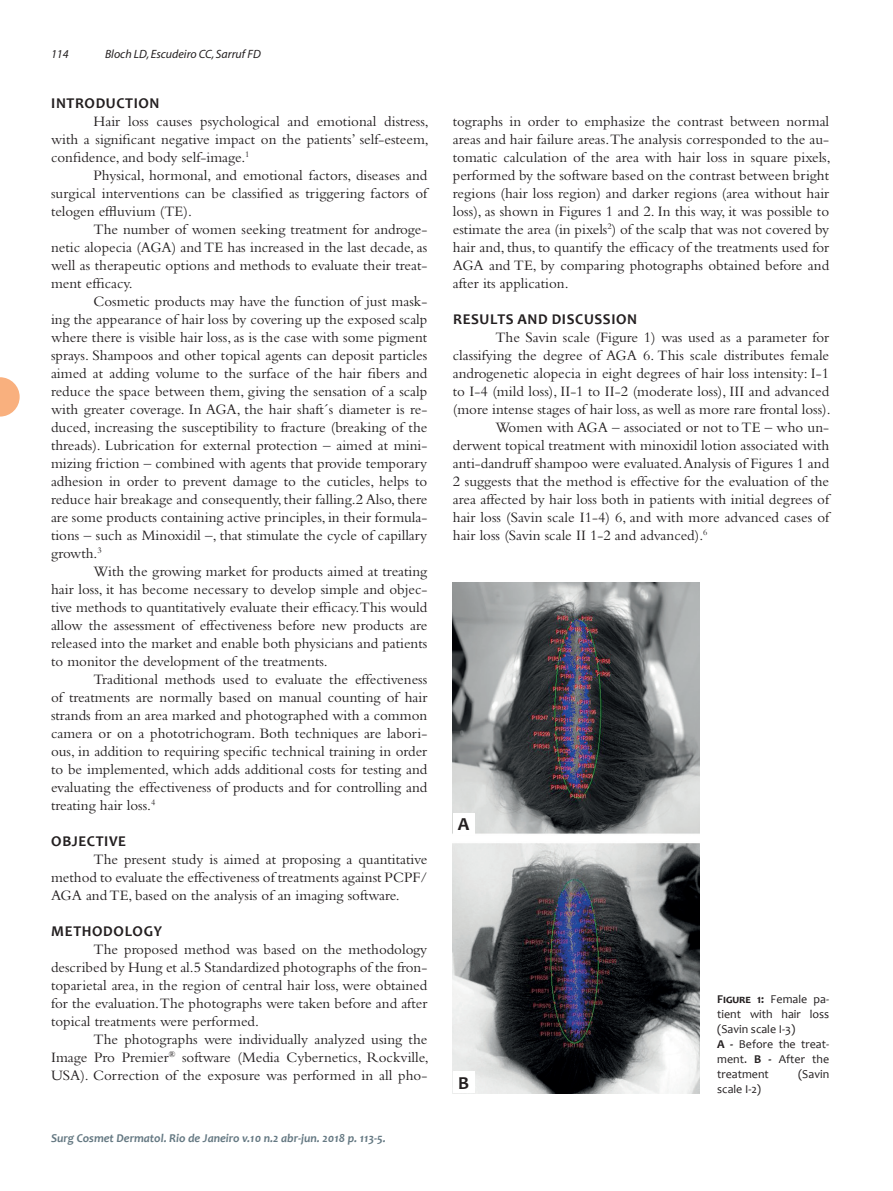
<style>
.page{position:relative;width:893px;height:1191px;background:#fff}
.page>*{position:absolute;margin:0;border:0;box-sizing:border-box;transform-origin:0 0}
.t1{font:700 18.3px "Candara";color:#231f20}
.Surgical-ING_-_2016{font:15px/18px "Bembo";color:#231f20;text-align:justify}
.Normal__Web{font:700 15px "Candara";letter-spacing:.04em;color:#231f20}
.t2{font:12px/15px "Candara";color:#231f20;text-align:justify}
.t3{font:italic 700 12px "Candara";color:#647882}
.t4{font:italic 12px "Myriad";color:#231f20}
.s1{font-weight:700}
</style>
<div class="page">
<svg style="left:0;top:377px;width:20px;height:39px"></svg>
<img style="left:453px;top:583px;width:246px;height:510px">
<div style="left:453px;top:1071px;width:21px;height:22px;background:#fff"></div>
<div style="left:453px;top:813px;width:21px;height:21px;background:#fff"></div>
<p class="t4" style="left:51px;top:48px;width:19px">114</p>
<p class="t4" style="left:105px;top:48px;width:157px">Bloch LD, Escudeiro CC, Sarruf FD</p>
<p class="Normal__Web" style="left:51px;top:94px;width:110px">INTRODUCTION</p>
<p class="Surgical-ING_-_2016" style="left:51px;top:112px;width:379px;text-indent:43px">Hair loss causes psychological and emotional distress, with a significant negative impact on the patients’ self-esteem, confidence, and body self-image.<sup>1</sup></p>
<p class="Surgical-ING_-_2016" style="left:51px;top:166px;width:378px;text-indent:43px">Physical, hormonal, and emotional factors, diseases and surgical interventions can be classified as triggering factors of telogen effluvium (TE).</p>
<p class="Surgical-ING_-_2016" style="left:51px;top:220px;width:378px;text-indent:43px">The number of women seeking treatment for androge&shy;netic alopecia (AGA) and TE has increased in the last decade, as well as therapeutic options and methods to evaluate their treat&shy;ment efficacy.</p>
<p class="Surgical-ING_-_2016" style="left:51px;top:292px;width:378px;text-indent:43px">Cosmetic products may have the function of just mask&shy;ing the appearance of hair loss by covering up the exposed scalp where there is visible hair loss, as is the case with some pigment sprays. Shampoos and other topical agents can deposit particles aimed at adding volume to the surface of the hair fibers and reduce the space between them, giving the sensation of a scalp with greater coverage. In AGA, the hair shaft´s diameter is re&shy;duced, increasing the susceptibility to fracture (breaking of the threads). Lubrication for external protection – aimed at mini&shy;mizing friction – combined with agents that provide temporary adhesion in order to prevent damage to the cuticles, helps to reduce hair breakage and consequently, their falling.2 Also, there are some products containing active principles, in their formula&shy;tions – such as Minoxidil –, that stimulate the cycle of capillary growth.<sup>3</sup></p>
<p class="Surgical-ING_-_2016" style="left:51px;top:562px;width:378px;text-indent:43px">With the growing market for products aimed at treating hair loss, it has become necessary to develop simple and objec&shy;tive methods to quantitatively evaluate their efficacy.This would allow the assessment of effectiveness before new products are released into the market and enable both physicians and patients to monitor the development of the treatments.</p>
<p class="Surgical-ING_-_2016" style="left:51px;top:670px;width:378px;text-indent:43px">Traditional methods used to evaluate the effectiveness of treatments are normally based on manual counting of hair strands from an area marked and photographed with a common camera or on a phototrichogram. Both techniques are labori&shy;ous, in addition to requiring specific technical training in order to be implemented, which adds additional costs for testing and evaluating the effectiveness of products and for controlling and treating hair loss.<sup>4</sup></p>
<p class="Normal__Web" style="left:51px;top:832px;width:76px">OBJECTIVE</p>
<p class="Surgical-ING_-_2016" style="left:51px;top:850px;width:378px;text-indent:43px">The present study is aimed at proposing a quantitative method to evaluate the effectiveness of treatments against PCPF/ AGA and TE, based on the analysis of an imaging software.</p>
<p class="Normal__Web" style="left:51px;top:922px;width:112px">METHODOLOGY</p>
<p class="Surgical-ING_-_2016" style="left:51px;top:940px;width:378px;text-indent:43px">The proposed method was based on the methodology described by Hung et al.5 Standardized photographs of the fron&shy;toparietal area, in the region of central hair loss, were obtained for the evaluation.The photographs were taken before and after topical treatments were performed.</p>
<p class="Surgical-ING_-_2016" style="left:51px;top:1030px;width:379px;text-indent:43px">The photographs were individually analyzed using the Image Pro Premier<sup>®</sup> software (Media Cybernetics, Rockville, USA). Correction of the exposure was performed in all pho-</p>
<p class="t3" style="left:51px;top:1130px;width:336px">Surg Cosmet Dermatol. Rio de Janeiro v.10 n.2 abr-jun. 2018 p. 113-5.</p>
<p class="Surgical-ING_-_2016" style="left:453px;top:112px;width:379px">tographs in order to emphasize the contrast between normal areas and hair failure areas.The analysis corresponded to the au&shy;tomatic calculation of the area with hair loss in square pixels, performed by the software based on the contrast between bright regions (hair loss region) and darker regions (area without hair loss), as shown in Figures 1 and 2. In this way, it was possible to estimate the area (in pixels<sup>2</sup>) of the scalp that was not covered by hair and, thus, to quantify the efficacy of the treatments used for AGA and TE, by comparing photographs obtained before and after its application.</p>
<p class="Normal__Web" style="left:453px;top:310px;width:185px">RESULTS AND DISCUSSION</p>
<p class="Surgical-ING_-_2016" style="left:453px;top:328px;width:379px;text-indent:43px">The Savin scale (Figure 1) was used as a parameter for classifying the degree of AGA 6. This scale distributes female androgenetic alopecia in eight degrees of hair loss intensity: I-1 to I-4 (mild loss), II-1 to II-2 (moderate loss), III and advanced (more intense stages of hair loss, as well as more rare frontal loss).</p>
<p class="Surgical-ING_-_2016" style="left:453px;top:418px;width:378px;text-indent:43px">Women with AGA – associated or not to TE – who un&shy;derwent topical treatment with minoxidil lotion associated with anti-dandruff shampoo were evaluated. Analysis of Figures 1 and 2 suggests that the method is effective for the evaluation of the area affected by hair loss both in patients with initial degrees of hair loss (Savin scale I1-4) 6, and with more advanced cases of hair loss (Savin scale II 1-2 and advanced).<sup>6</sup></p>
<p class="t1" style="left:458px;top:813px;width:13px">A</p>
<p class="t1" style="left:458px;top:1071px;width:12px">B</p>
<p class="t2" style="left:717px;top:991px;width:113px"><span class="s1">Figure 1:</span> Female pa&shy;tient with hair loss (Savin scale I-3)</p>
<p class="t2" style="left:717px;top:1036px;width:113px"><span class="s1">A -</span> Before the treat&shy;ment. <span class="s1">B -</span> After the treatment</p>
<p class="t2" style="left:798px;top:1066px;width:33px">(Savin</p>
<p class="t2" style="left:717px;top:1081px;width:45px">scale I-2)</p>
</div>
